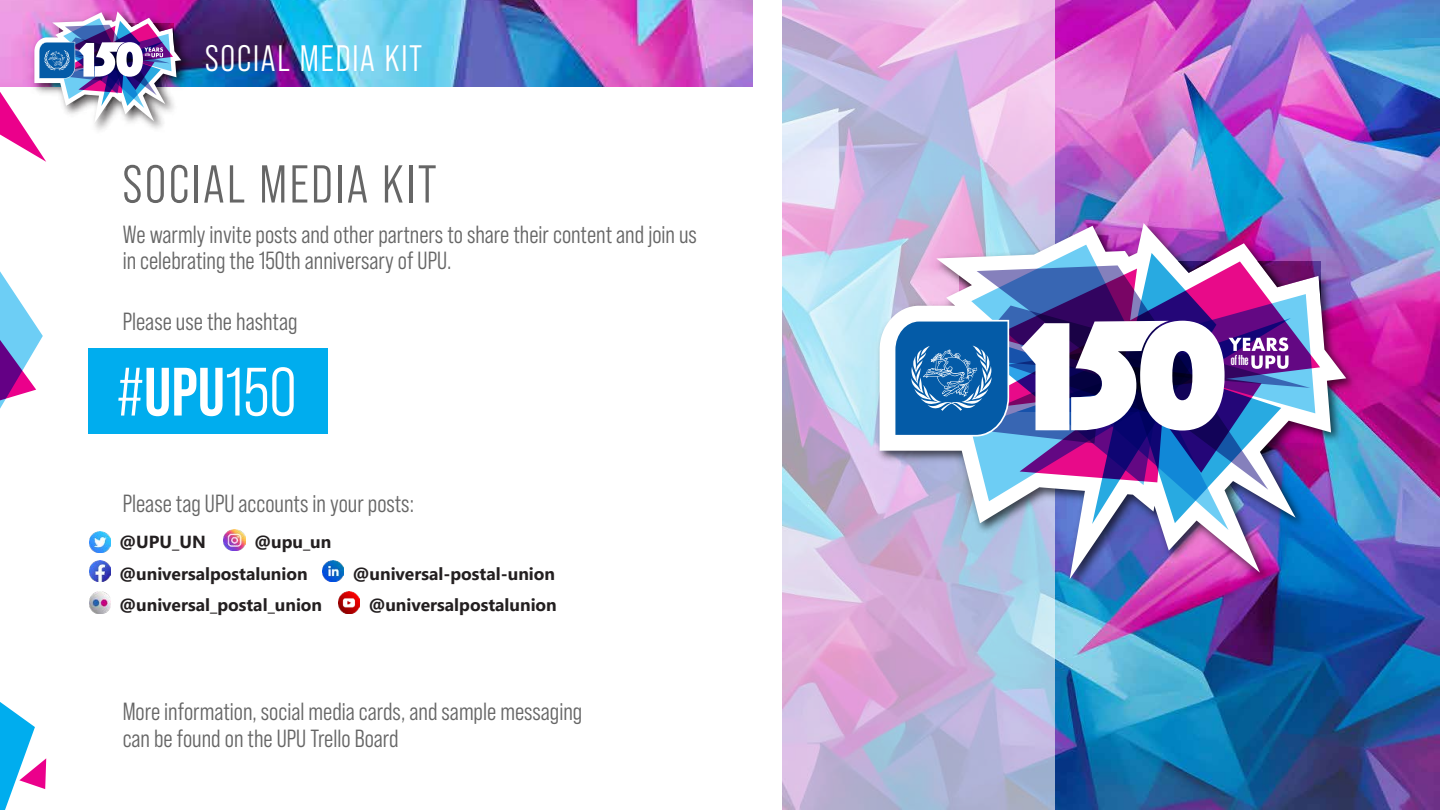
<style>
.page{position:relative;width:1440px;height:810px;background:#fff}
.page>*{position:absolute;margin:0;border:0;box-sizing:border-box;transform-origin:0 0}
.t1{font:68.25px "Bebas Neue Pro Middle";color:#fff}
.t2{font:53.18px "Bebas Neue Pro Middle";letter-spacing:.05em;color:#666}
.t3{font:36.75px "Bebas Neue Pro Middle";letter-spacing:.05em;color:#fff}
.t4{font:24.83px/26.5px "Bebas Neue Pro Middle";color:#666}
.t5{font:700 17.48px/31.2px "Segoe UI";color:#231f20}
.t6{font:15.38px "Deutschlander";color:#fff}
.t7{font:4.8px "Deutschlander";color:#fff}
.s1{font-family:"Bebas Neue Pro";font-weight:700}
</style>
<div class="page">
<svg style="left:0;top:702px;width:46px;height:108px"></svg>
<svg style="left:0;top:271px;width:43px;height:138px"></svg>
<div style="left:88px;top:349px;width:240px;height:85px;background:#00adee"></div>
<img style="left:89px;top:531px;width:22px;height:22px">
<img style="left:224px;top:529px;width:21px;height:22px">
<img style="left:89px;top:560px;width:22px;height:22px">
<img style="left:322px;top:560px;width:22px;height:22px">
<img style="left:89px;top:591px;width:22px;height:22px">
<img style="left:338px;top:591px;width:22px;height:22px">
<img style="left:1055px;top:0;width:385px;height:810px">
<svg style="left:782px;top:0;width:273px;height:810px;background:#c8bce0"></svg>
<img style="left:872px;top:216px;width:490px;height:379px">
<img style="left:880px;top:223px;width:466px;height:356px">
<svg style="left:971px;top:245px;width:258px;height:285px"></svg>
<img style="left:894px;top:253px;width:421px;height:271px">
<img style="left:181px;top:0;width:571px;height:86px">
<img style="left:181px;top:4px;width:16px;height:83px">
<img style="left:0;top:0;width:181px;height:162px">
<p class="t7" style="left:145px;top:52px;width:7px">of the</p>
<h3 class="t3" style="left:205px;top:38px;width:219px">SOCIAL MEDIA KIT</h3>
<h2 class="t2" style="left:123px;top:154px;width:316px">SOCIAL MEDIA KIT</h2>
<p class="t4" style="left:123px;top:221px;width:576px">We warmly invite posts and other partners to share their content and join us in celebrating the 150th anniversary of UPU.</p>
<p class="t4" style="left:123px;top:308px;width:176px">Please use the hashtag</p>
<h1 class="t1" style="left:117px;top:354px;width:181px">#<span class="s1">UPU</span>150</h1>
<p class="t4" style="left:123px;top:490px;width:293px">Please tag UPU accounts in your posts:</p>
<p class="t5" style="left:120px;top:525px;width:88px">@UPU_UN</p>
<p class="t5" style="left:120px;top:525px;width:213px;text-indent:135px">@upu_un @universalpostalunion</p>
<p class="t5" style="left:353px;top:556px;width:204px">@universal-postal-union</p>
<p class="t5" style="left:120px;top:588px;width:204px">@universal_postal_union</p>
<p class="t5" style="left:369px;top:588px;width:190px">@universalpostalunion</p>
<p class="t4" style="left:123px;top:698px;width:461px">More information, social media cards, and sample messaging can be found on the UPU Trello Board</p>
<p class="t6" style="left:1231px;top:353px;width:19px">of the</p>
</div>
